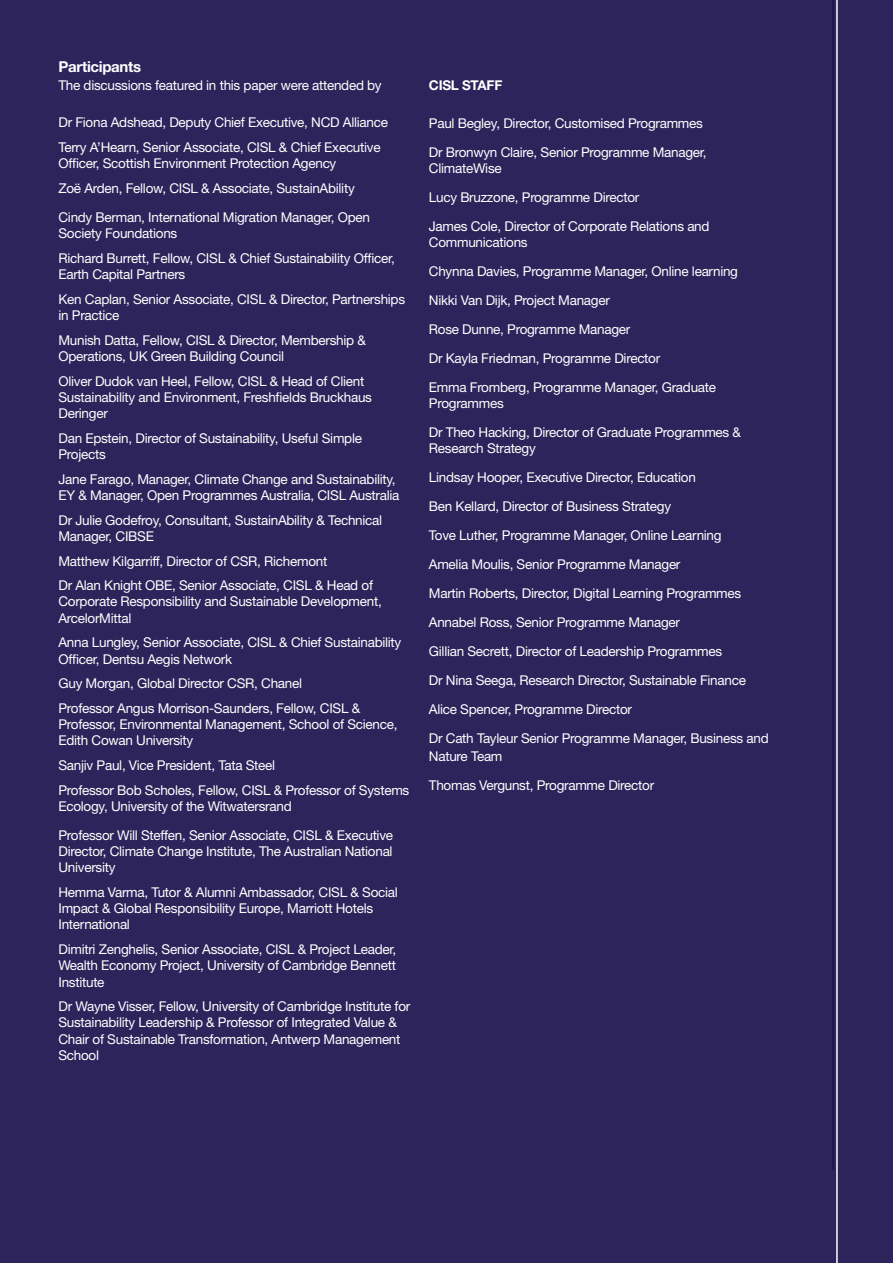
<style>
.page{position:relative;width:893px;height:1263px;background:#2c245b}
.page>*{position:absolute;margin:0;border:0;box-sizing:border-box;transform-origin:0 0}
.t1{font:700 15px "Helvetica Neue";letter-spacing:-.02em;color:#fff}
.t2{font:13.5px/29px "Helvetica Neue";letter-spacing:-.02em;color:#fff}
.t3{font:700 13.5px "Helvetica Neue";letter-spacing:-.02em;color:#fff}
</style>
<div class="page">
<hr style="left:836px;top:0;width:2px;height:1263px;background:#fff">
<p class="t1" style="left:58px;top:57px;width:84px">Participants</p>
<p class="t2" style="left:58px;top:70px;width:325px">The discussions featured in this paper were attended by</p>
<p class="t3" style="left:429px;top:77px;width:75px">CISL STAFF</p>
<p class="t2" style="left:58px;top:110px;width:331px;line-height:24.8px">Dr Fiona Adshead, Deputy Chief Executive, NCD Alliance<br>Terry A’Hearn, Senior Associate, CISL &amp; Chief Executive</p>
<p class="t2" style="left:58px;top:151px;width:298px;line-height:24.8px">Officer, Scottish Environment Protection Agency<br>Zoë Arden, Fellow, CISL &amp; Associate, SustainAbility</p>
<p class="t2" style="left:58px;top:209px;width:313px;line-height:16.2px">Cindy Berman, International Migration Manager, Open<br>Society Foundations</p>
<p class="t2" style="left:58px;top:250px;width:338px;line-height:16.2px">Richard Burrett, Fellow, CISL &amp; Chief Sustainability Officer,<br>Earth Capital Partners</p>
<p class="t2" style="left:58px;top:291px;width:348px;line-height:16.2px">Ken Caplan, Senior Associate, CISL &amp; Director, Partnerships in Practice</p>
<p class="t2" style="left:58px;top:332px;width:309px;line-height:16.2px">Munish Datta, Fellow, CISL &amp; Director, Membership &amp;<br>Operations, UK Green Building Council</p>
<p class="t2" style="left:58px;top:373px;width:315px;line-height:16.2px">Oliver Dudok van Heel, Fellow, CISL &amp; Head of Client<br>Sustainability and Environment, Freshfields Bruckhaus<br>Deringer</p>
<p class="t2" style="left:58px;top:430px;width:305px;line-height:16.2px">Dan Epstein, Director of Sustainability, Useful Simple<br>Projects</p>
<p class="t2" style="left:58px;top:471px;width:343px;line-height:16.2px">Jane Farago, Manager, Climate Change and Sustainability,<br>EY &amp; Manager, Open Programmes Australia, CISL Australia</p>
<p class="t2" style="left:58px;top:511px;width:325px;line-height:16.2px">Dr Julie Godefroy, Consultant, SustainAbility &amp; Technical<br>Manager, CIBSE</p>
<p class="t2" style="left:58px;top:548px;width:316px;line-height:24.8px">Matthew Kilgarriff, Director of CSR, Richemont<br>Dr Alan Knight OBE, Senior Associate, CISL &amp; Head of</p>
<p class="t2" style="left:58px;top:593px;width:325px;line-height:16.2px">Corporate Responsibility and Sustainable Development,<br>ArcelorMittal</p>
<p class="t2" style="left:58px;top:634px;width:344px;line-height:16.2px">Anna Lungley, Senior Associate, CISL &amp; Chief Sustainability<br>Officer, Dentsu Aegis Network</p>
<p class="t2" style="left:58px;top:671px;width:303px;line-height:24.8px">Guy Morgan, Global Director CSR, Chanel<br>Professor Angus Morrison-Saunders, Fellow, CISL &amp;</p>
<p class="t2" style="left:58px;top:716px;width:341px;line-height:16.2px">Professor, Environmental Management, School of Science,<br>Edith Cowan University</p>
<p class="t2" style="left:58px;top:753px;width:352px;line-height:24.8px">Sanjiv Paul, Vice President, Tata Steel<br>Professor Bob Scholes, Fellow, CISL &amp; Professor of Systems</p>
<p class="t2" style="left:58px;top:791px;width:336px">Ecology, University of the Witwatersrand<br>Professor Will Steffen, Senior Associate, CISL &amp; Executive</p>
<p class="t2" style="left:58px;top:843px;width:336px;line-height:16.2px">Director, Climate Change Institute, The Australian National<br>University</p>
<p class="t2" style="left:58px;top:884px;width:341px;line-height:16.2px">Hemma Varma, Tutor &amp; Alumni Ambassador, CISL &amp; Social<br>Impact &amp; Global Responsibility Europe, Marriott Hotels<br>International</p>
<p class="t2" style="left:58px;top:941px;width:339px;line-height:16.2px;text-align:justify">Dimitri Zenghelis, Senior Associate, CISL &amp; Project Leader, Wealth Economy Project, University of Cambridge Bennett Institute</p>
<p class="t2" style="left:58px;top:998px;width:353px;line-height:16.2px">Dr Wayne Visser, Fellow, University of Cambridge Institute for Sustainability Leadership &amp; Professor of Integrated Value &amp; Chair of Sustainable Transformation, Antwerp Management School</p>
<p class="t2" style="left:429px;top:108px;width:279px">Paul Begley, Director, Customised Programmes<br>Dr Bronwyn Claire, Senior Programme Manager,</p>
<p class="t2" style="left:429px;top:153px;width:282px">ClimateWise<br>Lucy Bruzzone, Programme Director<br>James Cole, Director of Corporate Relations and</p>
<p class="t2" style="left:429px;top:228px;width:311px">Communications<br>Chynna Davies, Programme Manager, Online learning Nikki Van Dijk, Project Manager<br>Rose Dunne, Programme Manager<br>Dr Kayla Friedman, Programme Director<br>Emma Fromberg, Programme Manager, Graduate</p>
<p class="t2" style="left:429px;top:389px;width:314px">Programmes<br>Dr Theo Hacking, Director of Graduate Programmes &amp;</p>
<p class="t2" style="left:429px;top:434px;width:341px">Research Strategy<br>Lindsay Hooper, Executive Director, Education<br>Ben Kellard, Director of Business Strategy<br>Tove Luther, Programme Manager, Online Learning<br>Amelia Moulis, Senior Programme Manager<br>Martin Roberts, Director, Digital Learning Programmes Annabel Ross, Senior Programme Manager<br>Gillian Secrett, Director of Leadership Programmes<br>Dr Nina Seega, Research Director, Sustainable Finance Alice Spencer, Programme Director<br>Dr Cath Tayleur Senior Programme Manager, Business and</p>
<p class="t2" style="left:429px;top:741px;width:227px">Nature Team<br>Thomas Vergunst, Programme Director</p>
</div>
